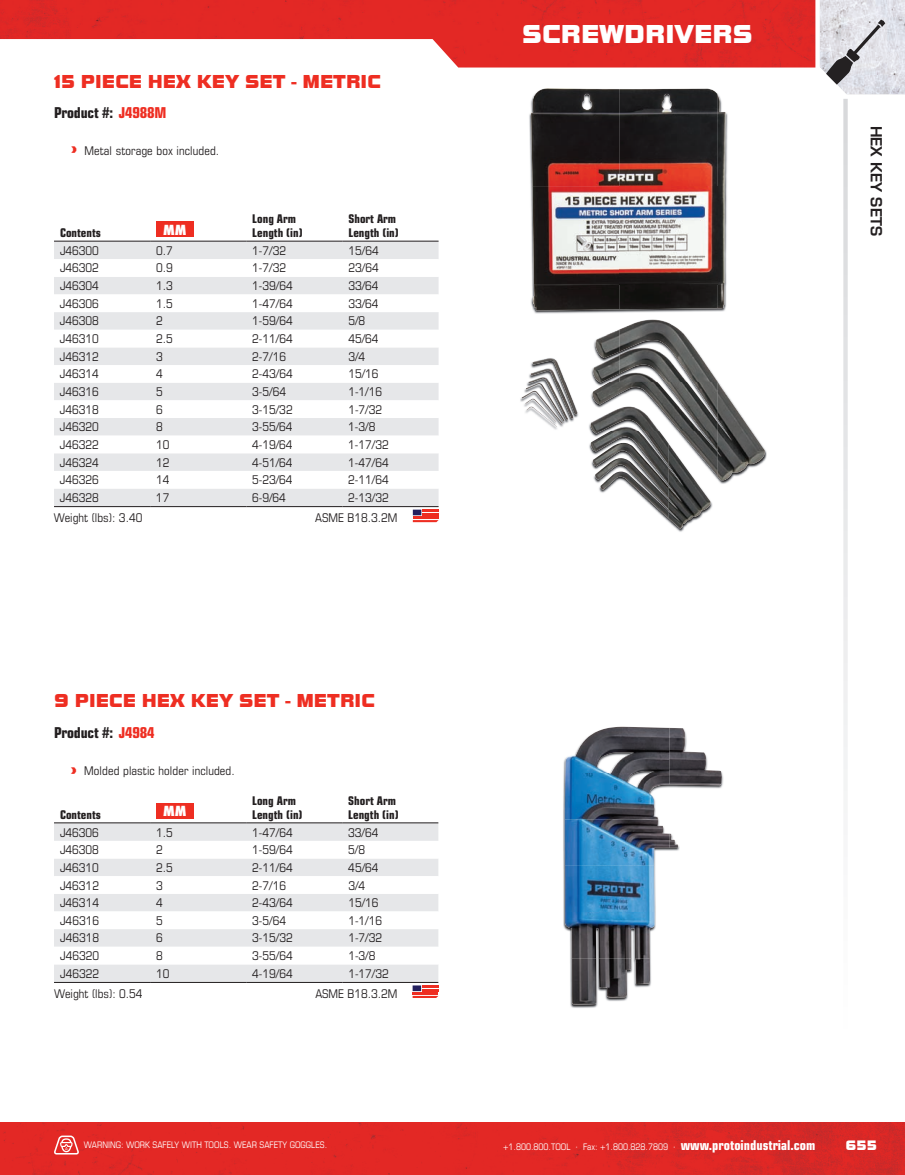
<style>
.page{position:relative;width:905px;height:1175px;background:#fff}
.page>*{position:absolute;margin:0;border:0;box-sizing:border-box;transform-origin:0 0}
.t1{font:27px "Bolt EF";color:#fff}
.t2{font:19.5px "Bolt EF";color:#ee2e22}
.t3{font:700 condensed 15px "Eurostile LT Std";letter-spacing:-.01em;color:#231f20}
.t4{font:600 15px "Eurostile LT Std";color:#231f20}
.t5{font:14.25px "Bolt EF";color:#fff}
.t6{font:800 condensed 13.5px "Futura";color:#fff}
.t7{font:condensed 12px "Eurostile LT Std";color:#231f20}
.t8{font:700 condensed 12px/13.5px "Eurostile LT Std";color:#231f20}
.t9{font:condensed 9px "Eurostile LT Std";color:#fff}
.s1{color:#ee2e22}
.s2{font-weight:700;font-size:13.5px}
</style>
<div class="page">
<img style="left:0;top:1122px;width:904px;height:52px">
<img style="left:0;top:0;width:815px;height:68px">
<svg style="left:843px;top:99px;width:4px;height:714px;fill:#e8e9ea"></svg>
<svg style="left:54px;top:1134px;width:26px;height:21px"></svg>
<svg style="left:54px;top:823px;width:384px;height:159px;background:#e4e5e7"></svg>
<svg style="left:54px;top:841px;width:384px;height:123px"></svg>
<hr style="left:54px;top:822px;width:96px;height:1px;background:#231f20">
<hr style="left:150px;top:822px;width:96px;height:1px;background:#231f20">
<hr style="left:246px;top:822px;width:96px;height:1px;background:#231f20">
<hr style="left:342px;top:822px;width:96px;height:1px;background:#231f20">
<hr style="left:54px;top:982px;width:96px;height:1px;background:#231f20">
<hr style="left:150px;top:982px;width:96px;height:1px;background:#231f20">
<hr style="left:246px;top:982px;width:96px;height:1px;background:#231f20">
<hr style="left:342px;top:982px;width:96px;height:1px;background:#231f20">
<div style="left:156px;top:803px;width:38px;height:15px;background:#ee2e22"></div>
<svg style="left:412px;top:985px;width:26px;height:13px"></svg>
<div style="left:54px;top:242px;width:384px;height:264px;background:#e6e7e9"></div>
<svg style="left:54px;top:259px;width:384px;height:229px"></svg>
<hr style="left:54px;top:241px;width:96px;height:1px;background:#231f20">
<hr style="left:150px;top:241px;width:96px;height:1px;background:#231f20">
<hr style="left:246px;top:241px;width:96px;height:1px;background:#231f20">
<hr style="left:342px;top:241px;width:96px;height:1px;background:#231f20">
<hr style="left:54px;top:506px;width:96px;height:1px;background:#231f20">
<hr style="left:150px;top:506px;width:96px;height:1px;background:#231f20">
<hr style="left:246px;top:506px;width:96px;height:1px;background:#231f20">
<hr style="left:342px;top:506px;width:96px;height:1px;background:#231f20">
<div style="left:156px;top:221px;width:38px;height:16px;background:#ee2e22"></div>
<svg style="left:413px;top:509px;width:25px;height:13px"></svg>
<svg style="left:815px;top:0;width:89px;height:95px;background:#d4d4d9"></svg>
<img style="left:563px;top:727px;width:160px;height:281px">
<svg style="left:617px;top:726px;width:12px;height:1px"></svg>
<img style="left:564px;top:727px;width:105px;height:138px">
<img style="left:669px;top:728px;width:53px;height:57px">
<img style="left:669px;top:833px;width:9px;height:15px">
<img style="left:565px;top:865px;width:89px;height:93px">
<img style="left:572px;top:958px;width:78px;height:46px">
<img style="left:520px;top:93px;width:246px;height:439px">
<img style="left:531px;top:88px;width:186px;height:196px">
<img style="left:717px;top:94px;width:8px;height:190px">
<img style="left:528px;top:284px;width:189px;height:98px">
<img style="left:717px;top:284px;width:48px;height:196px">
<img style="left:521px;top:382px;width:196px;height:49px">
<img style="left:590px;top:431px;width:78px;height:87px">
<img style="left:668px;top:431px;width:49px;height:98px">
<h2 class="t2" style="left:54px;top:71px;width:328px">15 PIECE HEX KEY SET - METRIC</h2>
<p class="t3" style="left:54px;top:103px;width:114px">Product #: <span class="s1">J4988M</span></p>
<p class="t7" style="left:84px;top:143px;width:136px">Metal storage box included.</p>
<p class="t8" style="left:60px;top:226px;width:42px">Contents</p>
<p class="t6" style="left:163px;top:220px;width:25px">MM</p>
<p class="t8" style="left:252px;top:212px;width:52px">Long Arm<br>Length (in)</p>
<p class="t8" style="left:348px;top:212px;width:52px">Short Arm<br>Length (in)</p>
<p class="t7" style="left:60px;top:243px;width:40px">J46300</p>
<p class="t7" style="left:156px;top:243px;width:18px">0.7</p>
<p class="t7" style="left:252px;top:243px;width:35px">1-7/32</p>
<p class="t7" style="left:348px;top:243px;width:32px">15/64</p>
<p class="t7" style="left:60px;top:261px;width:40px">J46302</p>
<p class="t7" style="left:156px;top:261px;width:18px">0.9</p>
<p class="t7" style="left:252px;top:261px;width:35px">1-7/32</p>
<p class="t7" style="left:348px;top:261px;width:32px">23/64</p>
<p class="t7" style="left:60px;top:279px;width:40px">J46304</p>
<p class="t7" style="left:156px;top:279px;width:18px">1.3</p>
<p class="t7" style="left:252px;top:279px;width:42px">1-39/64</p>
<p class="t7" style="left:348px;top:279px;width:32px">33/64</p>
<p class="t7" style="left:60px;top:296px;width:40px">J46306</p>
<p class="t7" style="left:156px;top:296px;width:18px">1.5</p>
<p class="t7" style="left:252px;top:296px;width:42px">1-47/64</p>
<p class="t7" style="left:348px;top:296px;width:32px">33/64</p>
<p class="t7" style="left:60px;top:314px;width:40px">J46308</p>
<p class="t7" style="left:156px;top:314px;width:8px">2</p>
<p class="t7" style="left:252px;top:314px;width:42px">1-59/64</p>
<p class="t7" style="left:348px;top:314px;width:18px">5/8</p>
<p class="t7" style="left:60px;top:331px;width:40px">J46310</p>
<p class="t7" style="left:156px;top:331px;width:18px">2.5</p>
<p class="t7" style="left:252px;top:331px;width:42px">2-11/64</p>
<p class="t7" style="left:348px;top:331px;width:32px">45/64</p>
<p class="t7" style="left:60px;top:349px;width:40px">J46312</p>
<p class="t7" style="left:156px;top:349px;width:8px">3</p>
<p class="t7" style="left:252px;top:349px;width:35px">2-7/16</p>
<p class="t7" style="left:348px;top:349px;width:18px">3/4</p>
<p class="t7" style="left:60px;top:367px;width:40px">J46314</p>
<p class="t7" style="left:156px;top:367px;width:8px">4</p>
<p class="t7" style="left:252px;top:367px;width:42px">2-43/64</p>
<p class="t7" style="left:348px;top:367px;width:32px">15/16</p>
<p class="t7" style="left:60px;top:384px;width:40px">J46316</p>
<p class="t7" style="left:156px;top:384px;width:8px">5</p>
<p class="t7" style="left:252px;top:384px;width:35px">3-5/64</p>
<p class="t7" style="left:348px;top:384px;width:35px">1-1/16</p>
<p class="t7" style="left:60px;top:402px;width:40px">J46318</p>
<p class="t7" style="left:156px;top:402px;width:8px">6</p>
<p class="t7" style="left:252px;top:402px;width:42px">3-15/32</p>
<p class="t7" style="left:348px;top:402px;width:35px">1-7/32</p>
<p class="t7" style="left:60px;top:420px;width:40px">J46320</p>
<p class="t7" style="left:156px;top:420px;width:8px">8</p>
<p class="t7" style="left:252px;top:420px;width:42px">3-55/64</p>
<p class="t7" style="left:348px;top:420px;width:29px">1-3/8</p>
<p class="t7" style="left:60px;top:437px;width:40px">J46322</p>
<p class="t7" style="left:156px;top:437px;width:15px">10</p>
<p class="t7" style="left:252px;top:437px;width:42px">4-19/64</p>
<p class="t7" style="left:348px;top:437px;width:42px">1-17/32</p>
<p class="t7" style="left:60px;top:455px;width:40px">J46324</p>
<p class="t7" style="left:156px;top:455px;width:15px">12</p>
<p class="t7" style="left:252px;top:455px;width:42px">4-51/64</p>
<p class="t7" style="left:348px;top:455px;width:42px">1-47/64</p>
<p class="t7" style="left:60px;top:473px;width:40px">J46326</p>
<p class="t7" style="left:156px;top:473px;width:15px">14</p>
<p class="t7" style="left:252px;top:473px;width:42px">5-23/64</p>
<p class="t7" style="left:348px;top:473px;width:42px">2-11/64</p>
<p class="t7" style="left:60px;top:490px;width:40px">J46328</p>
<p class="t7" style="left:156px;top:490px;width:15px">17</p>
<p class="t7" style="left:252px;top:490px;width:35px">6-9/64</p>
<p class="t7" style="left:348px;top:490px;width:42px">2-13/32</p>
<p class="t7" style="left:54px;top:510px;width:90px">Weight (lbs): 3.4 0</p>
<p class="t7" style="left:315px;top:510px;width:84px">ASME B18.3.2M</p>
<h2 class="t2" style="left:54px;top:689px;width:322px">9 PIECE HEX KEY SET - METRIC</h2>
<p class="t3" style="left:54px;top:723px;width:102px">Product #: <span class="s1">J4984</span></p>
<p class="t7" style="left:84px;top:763px;width:152px">Molded plastic holder included.</p>
<p class="t8" style="left:60px;top:807px;width:42px">Contents</p>
<p class="t6" style="left:163px;top:802px;width:25px">MM</p>
<p class="t8" style="left:252px;top:794px;width:52px">Long Arm<br>Length (in)</p>
<p class="t8" style="left:348px;top:794px;width:52px">Short Arm<br>Length (in)</p>
<p class="t7" style="left:60px;top:825px;width:40px">J46306</p>
<p class="t7" style="left:156px;top:825px;width:18px">1.5</p>
<p class="t7" style="left:252px;top:825px;width:42px">1-47/64</p>
<p class="t7" style="left:348px;top:825px;width:32px">33/64</p>
<p class="t7" style="left:60px;top:842px;width:40px">J46308</p>
<p class="t7" style="left:156px;top:842px;width:8px">2</p>
<p class="t7" style="left:252px;top:842px;width:42px">1-59/64</p>
<p class="t7" style="left:348px;top:842px;width:18px">5/8</p>
<p class="t7" style="left:60px;top:860px;width:40px">J46310</p>
<p class="t7" style="left:156px;top:860px;width:18px">2.5</p>
<p class="t7" style="left:252px;top:860px;width:42px">2-11/64</p>
<p class="t7" style="left:348px;top:860px;width:32px">45/64</p>
<p class="t7" style="left:60px;top:878px;width:40px">J46312</p>
<p class="t7" style="left:156px;top:878px;width:8px">3</p>
<p class="t7" style="left:252px;top:878px;width:35px">2-7/16</p>
<p class="t7" style="left:348px;top:878px;width:18px">3/4</p>
<p class="t7" style="left:60px;top:895px;width:40px">J46314</p>
<p class="t7" style="left:156px;top:895px;width:8px">4</p>
<p class="t7" style="left:252px;top:895px;width:42px">2-43/64</p>
<p class="t7" style="left:348px;top:895px;width:32px">15/16</p>
<p class="t7" style="left:60px;top:913px;width:40px">J46316</p>
<p class="t7" style="left:156px;top:913px;width:8px">5</p>
<p class="t7" style="left:252px;top:913px;width:35px">3-5/64</p>
<p class="t7" style="left:348px;top:913px;width:35px">1-1/16</p>
<p class="t7" style="left:60px;top:931px;width:40px">J46318</p>
<p class="t7" style="left:156px;top:931px;width:8px">6</p>
<p class="t7" style="left:252px;top:931px;width:42px">3-15/32</p>
<p class="t7" style="left:348px;top:931px;width:35px">1-7/32</p>
<p class="t7" style="left:60px;top:948px;width:40px">J46320</p>
<p class="t7" style="left:156px;top:948px;width:8px">8</p>
<p class="t7" style="left:252px;top:948px;width:42px">3-55/64</p>
<p class="t7" style="left:348px;top:948px;width:29px">1-3/8</p>
<p class="t7" style="left:60px;top:966px;width:40px">J46322</p>
<p class="t7" style="left:156px;top:966px;width:15px">10</p>
<p class="t7" style="left:252px;top:966px;width:42px">4-19/64</p>
<p class="t7" style="left:348px;top:966px;width:42px">1-17/32</p>
<p class="t7" style="left:54px;top:986px;width:90px">Weight (lbs): 0.54</p>
<p class="t7" style="left:315px;top:986px;width:84px">ASME B18.3.2M</p>
<h1 class="t1" style="left:522px;top:19px;width:232px">SCREWDRIVERS</h1>
<p class="t4" style="left:885px;top:126px;width:112px;rotate:90deg">HEX KEY SETS</p>
<p class="t9" style="left:84px;top:1139px;width:245px">WARNING: WORK SAFELY WITH TOOLS. WEAR SAFETY GOGGLES.</p>
<p class="t9" style="left:503px;top:1141px;width:314px">+1.800.800.TOOL · Fax: +1.800.828.7809 · <span class="s2">www.protoindustrial.com</span></p>
<p class="t5" style="left:845px;top:1137px;width:33px">655</p>
</div>
